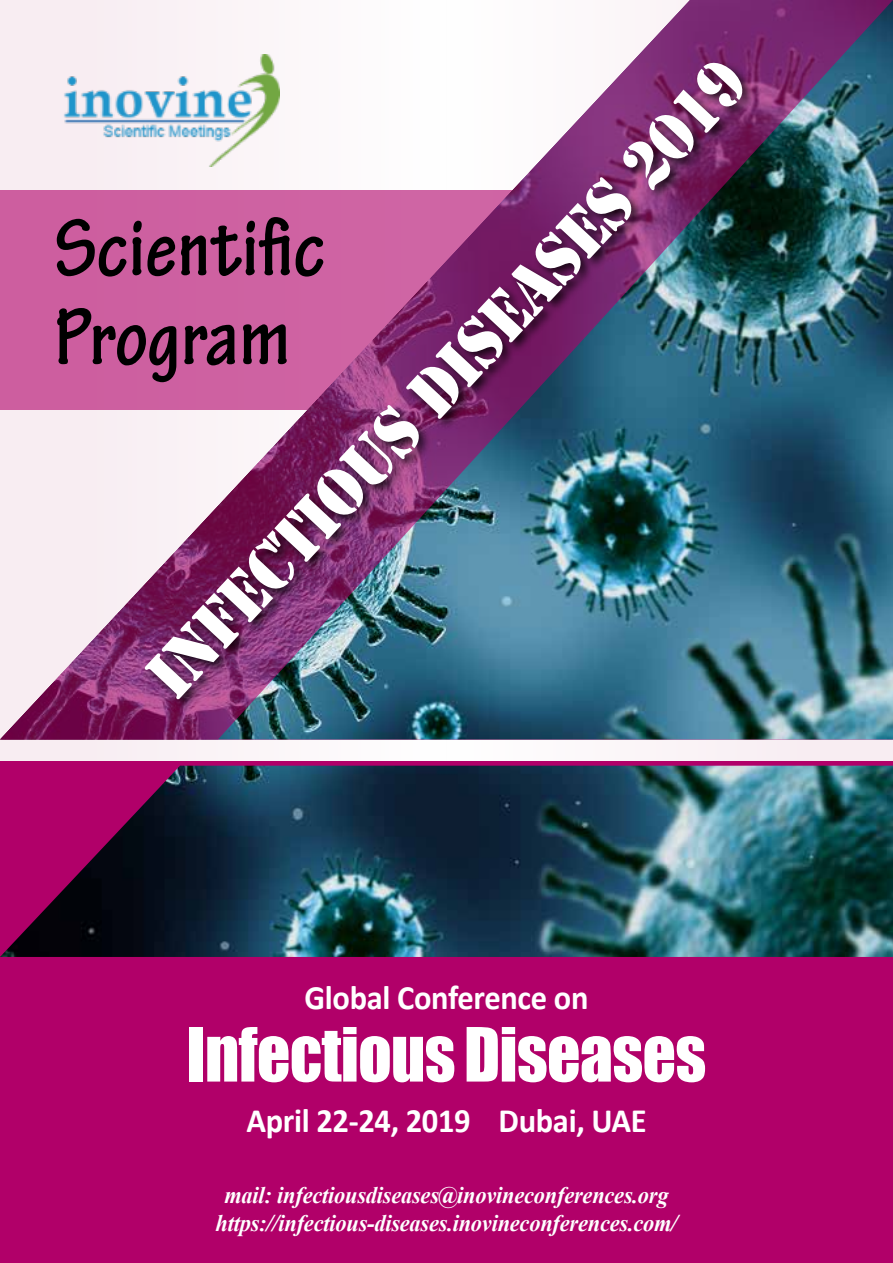
<style>
.page{position:relative;width:893px;height:1263px;background:#fff}
.page>*{position:absolute;margin:0;border:0;box-sizing:border-box;transform-origin:0 0}
.t1{font:700 condensed 86.55px/88.8px "Tekton Pro";color:#000}
.t2{font:69px "Impact";letter-spacing:-.01em;color:#fff;scale:.95 1}
.t3{font:62.55px "Stencil Std";color:#fff;scale:.95 1}
.t4{font:700 34.2px "Calibri";letter-spacing:-.01em;color:#fff;scale:.95 1}
.t5{font:italic 700 23.55px/28.8px "Times New Roman";letter-spacing:-.01em;color:#fff;text-align:center;scale:.95 1}
</style>
<div class="page">
<div style="left:0;top:761px;width:893px;height:502px;background:#b10069"></div>
<img style="left:0;top:739px;width:893px;height:218px">
<img style="left:0;top:0;width:893px;height:739px">
<div style="left:143px;top:60px;width:612px;height:652px;background:#000;opacity:.75"></div>
<h3 class="t3" style="left:130px;top:658px;width:888px;rotate:-47deg">Infectious Diseases 2019</h3>
<h1 class="t1" style="left:54px;top:205px;width:273px">Scientific<br>Program</h1>
<h3 class="t4" style="left:304px;top:974px;width:301px">Global Conference on</h3>
<h2 class="t2" style="left:187px;top:1001px;width:548px">Infectious Diseases</h2>
<h3 class="t4" style="left:246px;top:1096px;width:423px">April 22-24, 2019 Dubai, UAE</h3>
<p class="t5" style="left:215px;top:1179px;width:488px">mail: infectiousdiseases@inovineconferences.org https://infectious-diseases.inovineconferences.com/</p>
</div>
